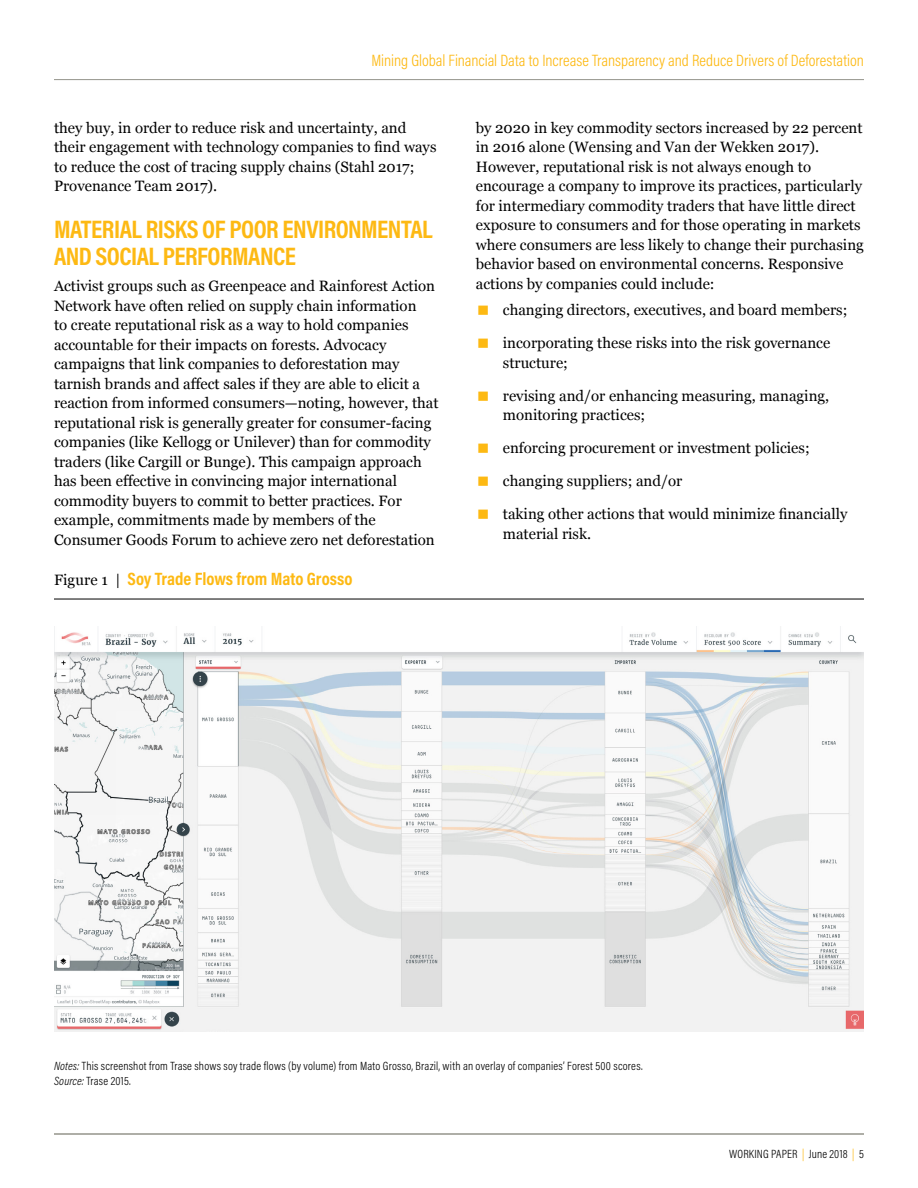
<style>
.page{position:relative;width:918px;height:1188px;background:#fff}
.page>*{position:absolute;margin:0;border:0;box-sizing:border-box;transform-origin:0 0}
.t1{font:700 25.5px/27px "Acumin Pro Cond";letter-spacing:-.02em;color:#fdb913}
.t2{font:700 18px "Acumin Pro Cond";color:#fdb913}
.t3{font:300 16.5px "Acumin Pro Cond";color:#fdb913}
.t4{font:15px/19.5px "Georgia";color:#000}
.t5{font:300 12px/15px "Acumin Pro Cond";letter-spacing:.015em;color:#000}
.s1{font-family:"Georgia";font-weight:400;font-size:15px;color:#000}
.s2{font-size:42px;color:#fdb913}
.s3{font-style:italic}
.s4{color:#fdb913}
</style>
<div class="page">
<hr style="left:54px;top:1134px;width:810px;height:1px;background:#94948b">
<hr style="left:54px;top:79px;width:810px;height:1px;background:#94948b">
<hr style="left:54px;top:599px;width:810px;height:1px;background:#000">
<img style="left:54px;top:627px;width:810px;height:405px">
<p class="t3" style="left:371px;top:50px;width:494px">Mining Global Financial Data to Increase Transparency and Reduce Drivers of Deforestation</p>
<p class="t4" style="left:54px;top:117px;width:384px">they buy, in order to reduce risk and uncertainty, and their engagement with technology companies to find ways to reduce the cost of tracing supply chains (Stahl 2017; Provenance Team 2017).</p>
<h1 class="t1" style="left:54px;top:215px;width:380px">MATERIAL RISKS OF POOR ENVIRONMENTAL<br>AND SOCIAL PERFORMANCE</h1>
<p class="t4" style="left:54px;top:276px;width:386px">Activist groups such as Greenpeace and Rainforest Action Network have often relied on supply chain information<br>to create reputational risk as a way to hold companies accountable for their impacts on forests. Advocacy campaigns that link companies to deforestation may tarnish brands and affect sales if they are able to elicit a reaction from informed consumers—noting, however, that reputational risk is generally greater for consumer-facing companies (like Kellogg or Unilever) than for commodity traders (like Cargill or Bunge). This campaign approach has been effective in convincing major international commodity buyers to commit to better practices. For example, commitments made by members of the Consumer Goods Forum to achieve zero net deforestation</p>
<p class="t2" style="left:54px;top:567px;width:300px"><span class="s1">Figure 1 |</span> Soy Trade Flows from Mato Grosso</p>
<p class="t4" style="left:476px;top:117px;width:390px">by 2020 in key commodity sectors increased by 22 percent in 2016 alone (Wensing and Van der Wekken 2017).<br>However, reputational risk is not always enough to encourage a company to improve its practices, particularly for intermediary commodity traders that have little direct exposure to consumers and for those operating in markets where consumers are less likely to change their purchasing behavior based on environmental concerns. Responsive actions by companies could include:</p>
<p class="t4" style="left:476px;top:300px;width:373px"><span class="s2">▪</span> changing directors, executives, and board members;</p>
<p class="t4" style="left:503px;top:333px;width:329px;text-indent:-27px"><span class="s2">▪</span> incorporating these risks into the risk governance structure;</p>
<p class="t4" style="left:503px;top:385px;width:328px;text-indent:-27px"><span class="s2">▪</span> revising and/or enhancing measuring, managing, monitoring practices;</p>
<p class="t4" style="left:476px;top:438px;width:335px"><span class="s2">▪</span> enforcing procurement or investment policies;</p>
<p class="t4" style="left:476px;top:471px;width:208px"><span class="s2">▪</span> changing suppliers; and/or</p>
<p class="t4" style="left:503px;top:504px;width:346px;text-indent:-27px"><span class="s2">▪</span> taking other actions that would minimize financially material risk.</p>
<p class="t5" style="left:54px;top:1059px;width:590px"><span class="s3">Notes:</span> This screenshot from Trase shows soy trade flows (by volume) from Mato Grosso, Brazil, with an overlay of companies’ Forest 500 scores.<br><span class="s3">Source:</span> Trase 2015.</p>
<p class="t5" style="left:729px;top:1146px;width:136px">WORKING PAPER <span class="s4">|</span> June 2018 <span class="s4">|</span> 5</p>
</div>
